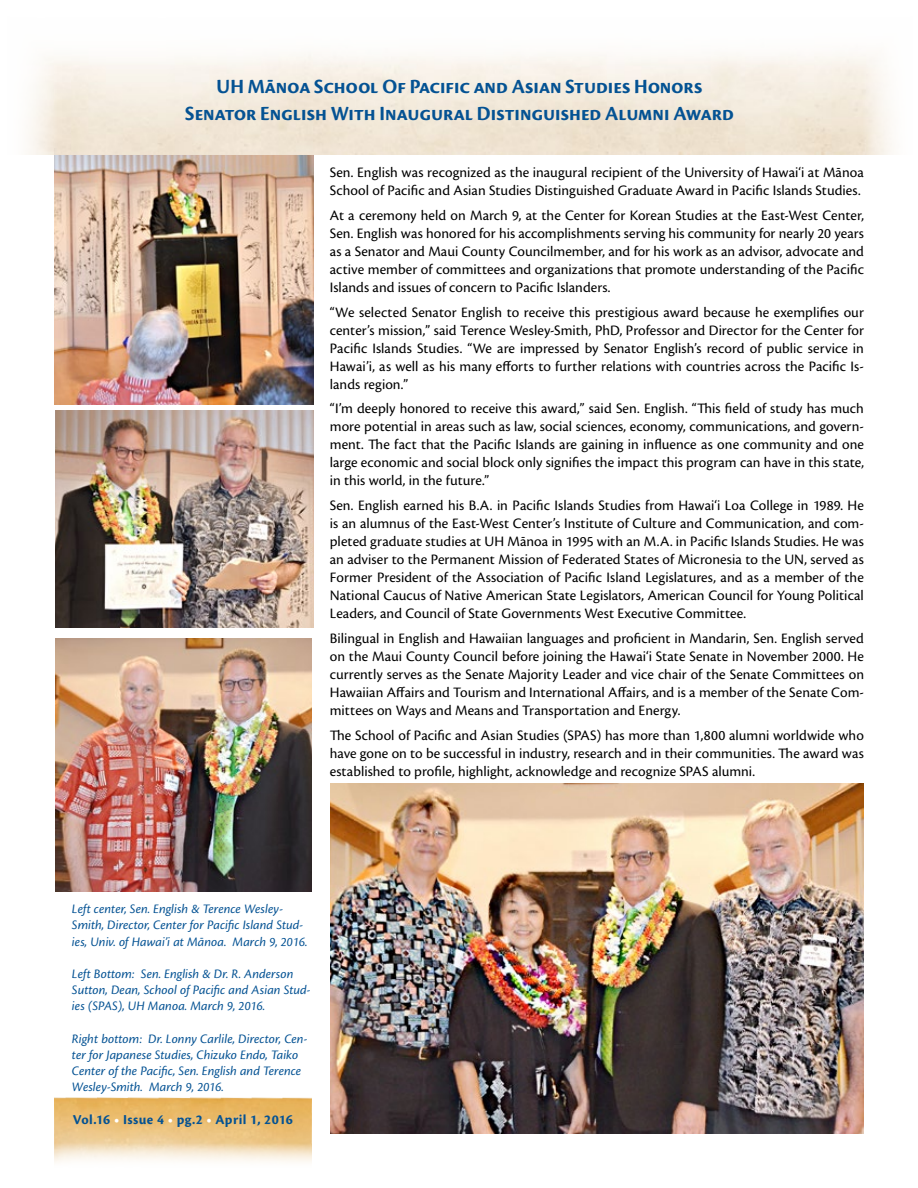
<style>
.page{position:relative;width:918px;height:1188px;background:#fff}
.page>*{position:absolute;margin:0;border:0;box-sizing:border-box;transform-origin:0 0}
.t1{font:21px/27px "Cronos Pro Bold Disp";color:#045293;text-align:center}
.t2{font:15px/18px "Cronos Pro";letter-spacing:.005em;color:#000;text-align:justify}
.t3{font:700 14.25px "Cronos Pro";letter-spacing:.005em;color:#045293}
.t4{font:italic 13.5px/16.2px "Cronos Pro";color:#045293}
.s1{color:#fff}
</style>
<div class="page">
<img style="left:54px;top:154px;width:260px;height:251px">
<img style="left:55px;top:639px;width:257px;height:253px">
<img style="left:55px;top:410px;width:258px;height:217px">
<img style="left:330px;top:783px;width:533px;height:351px">
<img style="left:54px;top:1097px;width:258px;height:65px">
<h1 class="t1" style="left:185px;top:74px;width:550px">UH Mānoa School Of Pacific and Asian Studies Honors<br>Senator English With Inaugural Distinguished Alumni Award</h1>
<p class="t2" style="left:330px;top:163px;width:536px">Sen. English was recognized as the inaugural recipient of the University of Hawai‘i at Mānoa<br>School of Pacific and Asian Studies Distinguished Graduate Award in Pacific Islands Studies.</p>
<p class="t2" style="left:330px;top:206px;width:536px">At a ceremony held on March 9, at the Center for Korean Studies at the East-West Center, Sen. English was honored for his accomplishments serving his community for nearly 20 years as a Senator and Maui County Councilmember, and for his work as an advisor, advocate and active member of committees and organizations that promote understanding of the Pacific Islands and issues of concern to Pacific Islanders.</p>
<p class="t2" style="left:330px;top:303px;width:536px">“We selected Senator English to receive this prestigious award because he exemplifies our center’s mission,” said Terence Wesley-Smith, PhD, Professor and Director for the Center for Pacific Islands Studies. “We are impressed by Senator English’s record of public service in Hawai’i, as well as his many efforts to further relations with countries across the Pacific Is&shy;lands region.”</p>
<p class="t2" style="left:330px;top:400px;width:536px">“I’m deeply honored to receive this award,” said Sen. English. “This field of study has much more potential in areas such as law, social sciences, economy, communications, and govern&shy;ment. The fact that the Pacific Islands are gaining in influence as one community and one large economic and social block only signifies the impact this program can have in this state, in this world, in the future.”</p>
<p class="t2" style="left:330px;top:496px;width:536px">Sen. English earned his B.A. in Pacific Islands Studies from Hawai‘i Loa College in 1989. He is an alumnus of the East-West Center’s Institute of Culture and Communication, and com&shy;pleted graduate studies at UH Mānoa in 1995 with an M.A. in Pacific Islands Studies. He was an adviser to the Permanent Mission of Federated States of Micronesia to the UN, served as Former President of the Association of Pacific Island Legislatures, and as a member of the National Caucus of Native American State Legislators, American Council for Young Political Leaders, and Council of State Governments West Executive Committee.</p>
<p class="t2" style="left:330px;top:629px;width:536px">Bilingual in English and Hawaiian languages and proficient in Mandarin, Sen. English served on the Maui County Council before joining the Hawai‘i State Senate in November 2000. He currently serves as the Senate Majority Leader and vice chair of the Senate Committees on Hawaiian Affairs and Tourism and International Affairs, and is a member of the Senate Com&shy;mittees on Ways and Means and Transportation and Energy.</p>
<p class="t2" style="left:330px;top:726px;width:536px">The School of Pacific and Asian Studies (SPAS) has more than 1,800 alumni worldwide who have gone on to be successful in industry, research and in their communities. The award was established to profile, highlight, acknowledge and recognize SPAS alumni.</p>
<p class="t4" style="left:72px;top:901px;width:237px">Left center, Sen. English &amp; Terence Wesley-<br>Smith, Director, Center for Pacific Island Stud&shy;ies, Univ. of Hawai’i at Mānoa. March 9, 2016.</p>
<p class="t4" style="left:72px;top:966px;width:240px">Left Bottom: Sen. English &amp; Dr. R. Anderson<br>Sutton, Dean, School of Pacific and Asian Stud&shy;ies (SPAS), UH Manoa. March 9, 2016.</p>
<p class="t4" style="left:72px;top:1031px;width:237px">Right bottom: Dr. Lonny Carlile, Director, Cen&shy;ter for Japanese Studies, Chizuko Endo, Taiko Center of the Pacific, Sen. English and Terence Wesley-Smith. March 9, 2016.</p>
<p class="t3" style="left:73px;top:1111px;width:222px">Vol.16 <span class="s1">•</span> Issue 4 <span class="s1">•</span> pg.2 <span class="s1">•</span> April 1, 2016</p>
</div>
